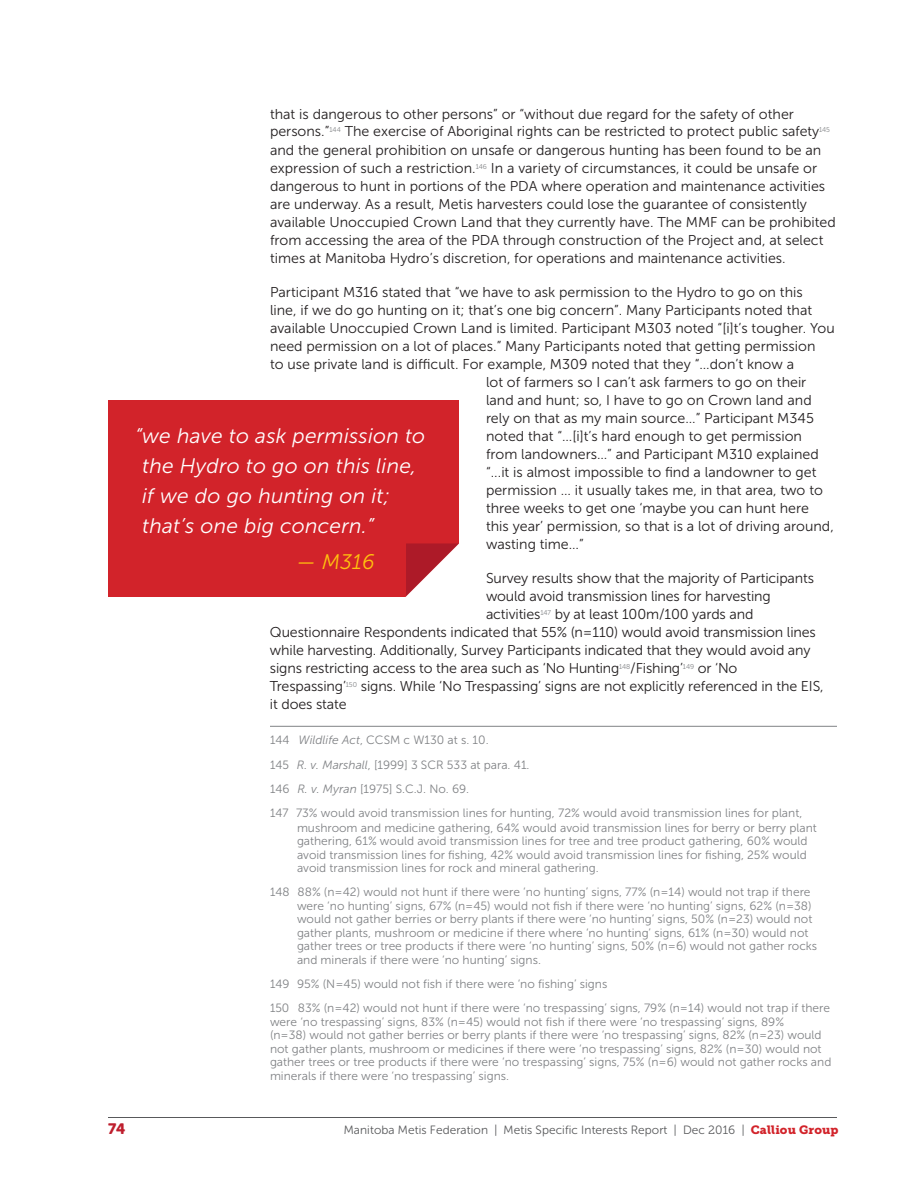
<style>
.page{position:relative;width:918px;height:1188px;background:#fff}
.page>*{position:absolute;margin:0;border:0;box-sizing:border-box;transform-origin:0 0}
.t1{font:italic 21px/30px "Museo Sans 300";letter-spacing:.01em;color:#fff}
.t2{font:italic 21px "Museo Sans 300";color:#ffc20e}
.t3{font:15px "Museo Sans Rounded 900";color:#be1e2d}
.t4{font:14.25px/18px "Museo Sans 300";color:#231f20}
.t5{font:12px/13.5px "Museo Sans 300";color:#808285}
.t6{font:12px "Museo Sans Rounded 300";letter-spacing:.01em;color:#58595b}
.s1{font-family:"Museo Sans Rounded 300"}
.s2{font-style:italic}
.s3{font-family:"Museo Slab 300"}
.s4{font-family:"Museo Slab 900";color:#d2232a}
</style>
<div class="page">
<hr style="left:108px;top:1117px;width:729px;height:1px;background:#58595b">
<hr style="left:270px;top:726px;width:567px;height:1px;background:#808285">
<div style="left:108px;top:400px;width:351px;height:196px;background:#d2232a"></div>
<svg style="left:406px;top:543px;width:53px;height:54px;background:#d68c93"></svg>
<p class="t4" style="left:270px;top:105px;width:567px">that is dangerous to other persons” or “without due regard for the safety of other persons.”<sup>144</sup> The exercise of Aboriginal rights can be restricted to protect public <span class="s1">safety</span><sup>145 </sup>and the general prohibition on unsafe or dangerous hunting has been found to be an expression of such a restriction.<sup>146</sup> In a variety of circumstances, it could be unsafe or dangerous to hunt in portions of the PDA where operation and maintenance activities are underway. As a result, Metis harvesters could lose the guarantee of consistently available Unoccupied Crown Land that they currently have. The MMF can be prohibited from accessing the area of the PDA through construction of the Project and, at select times at Manitoba Hydro’s discretion, for operations and maintenance activities.</p>
<p class="t4" style="left:270px;top:283px;width:534px">Participant M316 stated that “we have to ask permission to the Hydro to go on this</p>
<p class="t4" style="left:270px;top:301px;width:544px">line, if we do go hunting on it; that’s one big concern”. Many Participants noted that</p>
<p class="t4" style="left:270px;top:319px;width:566px">available Unoccupied Crown Land is limited. Participant M303 noted “[i]t’s tougher. You</p>
<p class="t4" style="left:270px;top:337px;width:547px">need permission on a lot of places.” Many Participants noted that getting permission</p>
<p class="t4" style="left:270px;top:355px;width:526px">to use private land is difficult. For example, M309 noted that they “…don’t know a</p>
<p class="t4" style="left:486px;top:373px;width:322px">lot of farmers so I can’t ask farmers to go on their</p>
<p class="t4" style="left:486px;top:391px;width:327px">land and hunt; so, I have to go on Crown land and</p>
<p class="t4" style="left:486px;top:409px;width:329px">rely on that as my main source…” Participant M345</p>
<p class="t4" style="left:486px;top:427px;width:318px">noted that “…[i]t’s hard enough to get permission</p>
<p class="t4" style="left:486px;top:445px;width:334px">from landowners…” and Participant M310 explained</p>
<p class="t4" style="left:486px;top:463px;width:332px">“...it is almost impossible to find a landowner to get</p>
<p class="t4" style="left:486px;top:481px;width:338px">permission … it usually takes me, in that area, two to</p>
<p class="t4" style="left:486px;top:499px;width:325px">three weeks to get one ‘maybe you can hunt here</p>
<p class="t4" style="left:486px;top:517px;width:349px">this year’ permission, so that is a lot of driving around,</p>
<p class="t4" style="left:486px;top:535px;width:99px">wasting time…”</p>
<p class="t4" style="left:486px;top:569px;width:330px">Survey results show that the majority of Participants</p>
<p class="t4" style="left:486px;top:587px;width:286px">would avoid transmission lines for harvesting</p>
<p class="t4" style="left:486px;top:605px;width:269px">activities<sup>1</sup><sup>47</sup> by at least 100m/100 yards and</p>
<p class="t4" style="left:270px;top:623px;width:547px">Questionnaire Respondents indicated that 55% (n=110) would avoid transmission lines</p>
<p class="t4" style="left:270px;top:641px;width:542px">while harvesting. Additionally, Survey Participants indicated that they would avoid any</p>
<p class="t4" style="left:270px;top:659px;width:469px">signs restricting access to the area such as ‘No <span class="s1">Hunting</span><sup>148</sup>/Fishing’<sup>149</sup> or ‘No</p>
<p class="t4" style="left:270px;top:677px;width:555px">Trespassing’<sup>150</sup> signs. While ‘No Trespassing’ signs are not explicitly referenced in the EIS,</p>
<p class="t4" style="left:270px;top:695px;width:78px">it does state</p>
<p class="t5" style="left:270px;top:728px;width:534px;line-height:24.3px"><span class="s1">144</span> <span class="s2">Wildlife Act</span>, CCSM c W130 at s. 10.<br><span class="s1">145</span> <span class="s2">R. v. Marshall</span>, [1999] 3 SCR 533 at para. 41.<br><span class="s1">146</span> <span class="s2">R. v. Myran</span> [1975] S.C.J. No. 69.<br><span class="s1">147</span> 73% would avoid transmission lines for hunting, 72% would avoid transmission lines for plant,</p>
<p class="t5" style="left:297px;top:821px;width:521px">mushroom and medicine gathering, 64% would avoid transmission lines for berry or berry plant gathering, 61% would avoid transmission lines for tree and tree product gathering, 60% would avoid transmission lines for fishing, 42% would avoid transmission lines for fishing, 25% would avoid transmission lines for rock and mineral gathering.</p>
<p class="t5" style="left:297px;top:886px;width:522px;text-indent:-27px"><span class="s1">148</span> 88% (n=42) would not hunt if there were ‘no hunting’ signs, 77% (n=14) would not trap if there were ‘no hunting’ signs, 67% (n=45) would not fish if there were ‘no hunting’ signs, 62% (n=38) would not gather berries or berry plants if there were ‘no hunting’ signs, 50% (n=23) would not gather plants, mushroom or medicine if there where ‘no hunting’ signs, 61% (n=30) would not gather trees or tree products if there were ‘no hunting’ signs, 50% (n=6) would not gather rocks and minerals if there were ‘no hunting’ signs.</p>
<p class="t5" style="left:270px;top:972px;width:562px;line-height:24.3px"><span class="s1">149</span> 95% (N=45) would not fish if there were ‘no fishing’ signs<br><span class="s1">150</span> 83% (n=42) would not hunt if there were ‘no trespassing’ signs, 79% (n=14) would not trap if there</p>
<p class="t5" style="left:270px;top:1015px;width:563px">were ‘no trespassing’ signs, 83% (n=45) would not fish if there were ‘no trespassing’ signs, 89%<br>(n=38) would not gather berries or berry plants if there were ‘no trespassing’ signs, 82% (n=23) would not gather plants, mushroom or medicines if there were ‘no trespassing’ signs, 82% (n=30) would not gather trees or tree products if there were ‘no trespassing’ signs, 75% (n=6) would not gather rocks and minerals if there were ‘no trespassing’ signs.</p>
<h1 class="t1" style="left:142px;top:421px;width:285px;text-indent:-7px">“we have to ask permission to the Hydro to go on this line, if we do go hunting on it; that’s one big concern.”</h1>
<h1 class="t2" style="left:297px;top:551px;width:79px">— M316</h1>
<p class="t3" style="left:108px;top:1120px;width:19px">74</p>
<p class="t6" style="left:344px;top:1123px;width:496px">Manitoba Metis Federation | Metis Specific Interests Report | Dec <span class="s3">2016</span> | <span class="s4">Calliou Group</span></p>
</div>
